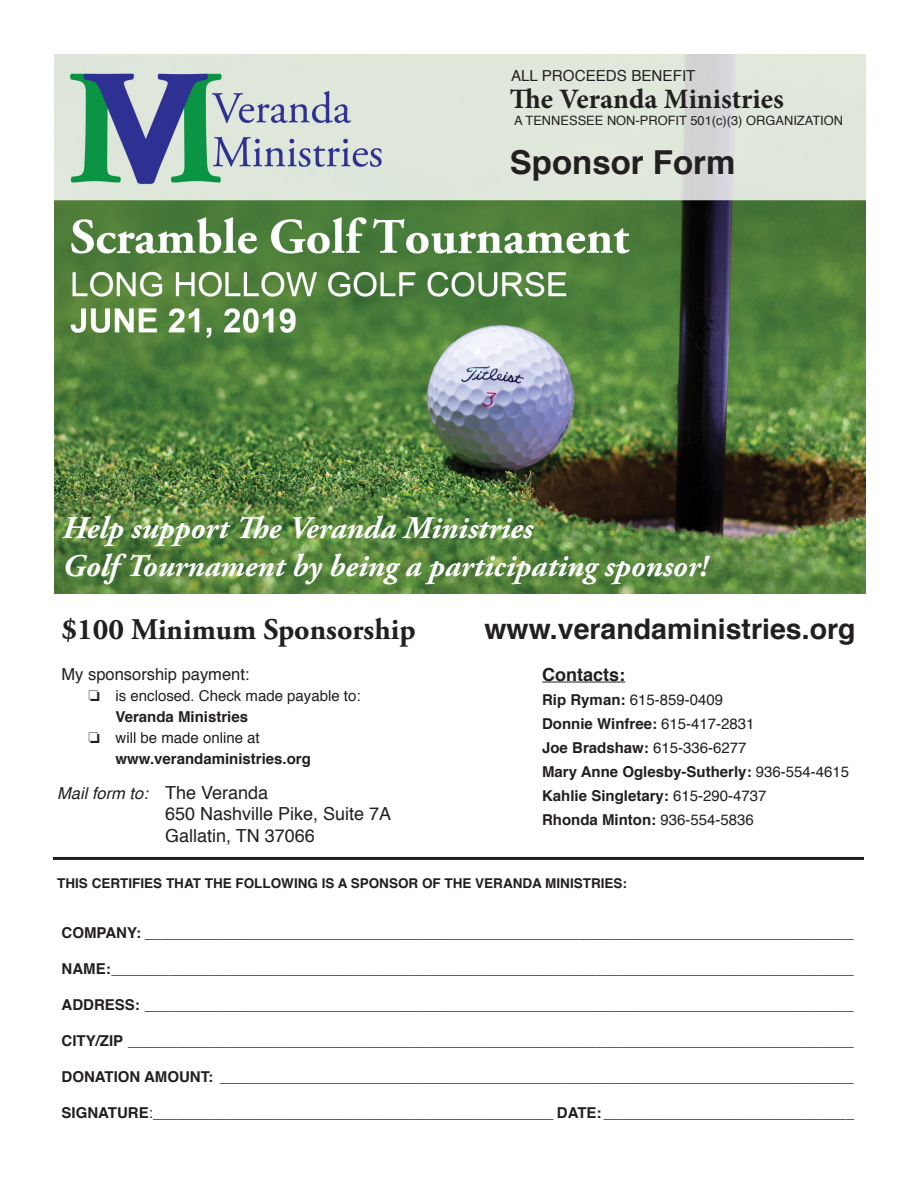
<style>
.page{position:relative;width:918px;height:1188px;background:#fff}
.page>*{position:absolute;margin:0;border:0;box-sizing:border-box;transform-origin:0 0}
.t1{font:700 33px "Helvetica";color:#231f20}
.t2{font:italic 700 31.5px "Adobe Garamond Pro";color:#fff}
.t3{font:700 30px "Adobe Garamond Pro";color:#231f20}
.t4{font:700 28.5px "Helvetica";color:#231f20}
.t5{font:700 28.05px "Minion Pro";color:#231f20}
.t6{font:18px "Helvetica";color:#231f20}
.t7{font:700 18px "Helvetica";color:#231f20}
.t8{font:italic 16.5px "Helvetica";color:#231f20}
.t9{font:16.5px "Helvetica";color:#231f20}
.t10{font:15.15px "Helvetica";color:#231f20}
.t11{font:15px "Helvetica";color:#231f20}
.t12{font:700 15px "Helvetica";color:#231f20}
.t13{font:700 13.5px "Helvetica";color:#231f20}
.t14{font:12.9px "Helvetica";color:#231f20}
.s1{font-weight:700}
.s2{font-weight:400}
.s3{font-style:normal;font-size:18px}
</style>
<div class="page">
<img style="left:55px;top:54px;width:810px;height:540px">
<hr style="left:542px;top:682px;width:83px;height:1px;background:#231f20">
<hr style="left:53px;top:857px;width:811px;height:3px;background:#231f20">
<p class="t10" style="left:511px;top:64px;width:186px">ALL PROCEEDS BENEFIT</p>
<p class="t5" style="left:510px;top:79px;width:276px">The Veranda Ministries</p>
<p class="t14" style="left:514px;top:110px;width:330px">A TENNESSEE NON-PROFIT 501(c)(3) ORGANIZATION</p>
<p class="t1" style="left:510px;top:136px;width:227px">Sponsor Form</p>
<p class="t2" style="left:63px;top:510px;width:472px">Help support The Veranda Ministries</p>
<p class="t2" style="left:63px;top:548px;width:647px">Golf Tournament by being a participating sponsor!</p>
<p class="t3" style="left:62px;top:612px;width:356px">$100 Minimum Sponsorship</p>
<p class="t4" style="left:484px;top:606px;width:373px">www.verandaministries.org</p>
<p class="t9" style="left:62px;top:661px;width:189px">My sponsorship payment:</p>
<p class="t11" style="left:89px;top:684px;width:274px">□ is enclosed. Check made payable to:</p>
<p class="t12" style="left:116px;top:704px;width:134px">Veranda Ministries</p>
<p class="t11" style="left:89px;top:726px;width:173px">□ will be made online at</p>
<p class="t12" style="left:116px;top:746px;width:197px">www.verandaministries.org</p>
<p class="t7" style="left:542px;top:660px;width:84px">Contacts:</p>
<p class="t11" style="left:542px;top:688px;width:182px"><span class="s1">Rip Ryman:</span> 615-859-0409</p>
<p class="t12" style="left:542px;top:711px;width:214px">Donnie Winfree: <span class="s2">615-417-2831</span></p>
<p class="t12" style="left:542px;top:735px;width:206px">Joe Bradshaw: <span class="s2">615-336-6277</span></p>
<p class="t12" style="left:542px;top:759px;width:309px">Mary Anne Oglesby-Sutherly: <span class="s2">936-554-4615</span></p>
<p class="t12" style="left:542px;top:783px;width:226px">Kahlie Singletary: <span class="s2">615-290-4737</span></p>
<p class="t12" style="left:542px;top:807px;width:213px">Rhonda Minton: <span class="s2">936-554-5836</span></p>
<p class="t8" style="left:57px;top:780px;width:213px">Mail form to: <span class="s3">The Veranda</span></p>
<p class="t6" style="left:165px;top:800px;width:228px">650 Nashville Pike, Suite 7A</p>
<p class="t6" style="left:165px;top:822px;width:151px">Gallatin, TN 37066</p>
<p class="t13" style="left:57px;top:872px;width:571px">THIS CERTIFIES THAT THE FOLLOWING IS A SPONSOR OF THE VERANDA MINISTRIES:</p>
<p class="t11" style="left:62px;top:921px;width:794px"><span class="s1">COMPANY:</span> _____________________________________________________________________________________</p>
<p class="t11" style="left:62px;top:957px;width:794px"><span class="s1">NAME:</span>_________________________________________________________________________________________</p>
<p class="t11" style="left:62px;top:993px;width:794px"><span class="s1">ADDRESS:</span> _____________________________________________________________________________________</p>
<p class="t11" style="left:62px;top:1029px;width:794px"><span class="s1">CITY/ZIP</span> _______________________________________________________________________________________</p>
<p class="t11" style="left:62px;top:1065px;width:794px"><span class="s1">DONATION AMOUNT:</span> ____________________________________________________________________________</p>
<p class="t11" style="left:62px;top:1101px;width:794px"><span class="s1">SIGNATURE</span>:________________________________________________ <span class="s1">DATE:</span> ______________________________</p>
</div>
